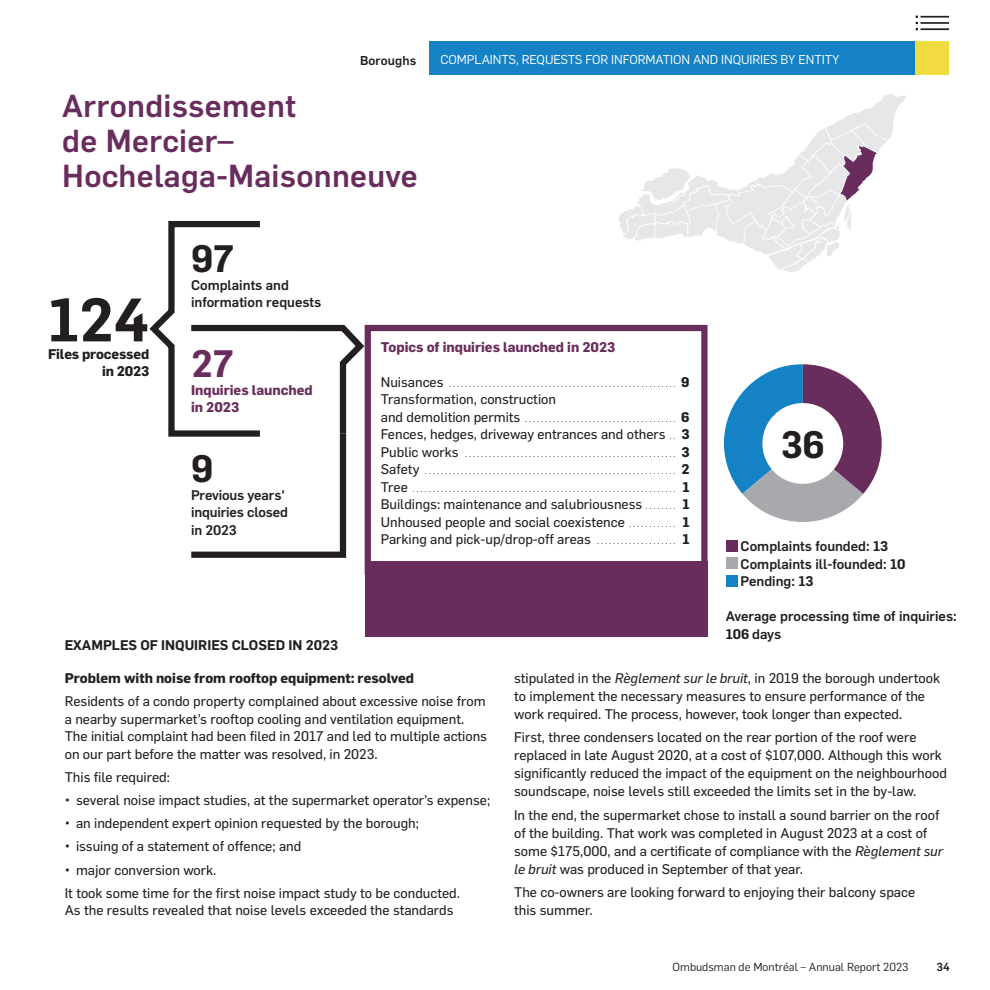
<style>
.page{position:relative;width:990px;height:990px;background:#fff}
.page>*{position:absolute;margin:0;border:0;box-sizing:border-box;transform-origin:0 0}
.t1{font:600 60px "Flama";color:#231f20}
.t2{font:600 37.5px "Flama";color:#231f20}
.t3{font:600 37.5px "Flama";color:#692d5d}
.t4{font:500 31.25px "Flama";letter-spacing:.01em;color:#692d5d}
.TEXT_Flama{font:13.75px/18px "Flama Basic";color:#231f20}
.t5{font:500 13.75px/17.5px "Flama";color:#231f20}
.TEXT_Flama-2{font:700 13.75px "Flama";color:#231f20}
.TEXT_Flama-3{font:700 13.75px "Flama";color:#692d5d}
.TEXT_Flama-4{font:600 13.75px "Flama";color:#231f20}
.GR_Tit_Section{font:12.62px "Flama";letter-spacing:-.005em;color:#fff}
.GR_Tit_Section-2{font:500 12.62px "Flama";letter-spacing:.01em;color:#231f20}
.t6{font:11.5px "Flama";color:#231f20}
.t7{font:500 11.5px "Flama";color:#231f20}
.TEXT_Flama-5{font:7.5px "Flama Basic";color:#231f20}
.s1{font-size:13.75px}
.s2{font-family:"Flama";font-weight:700;font-size:13.75px}
.s3{font-size:7.5px}
.s4{font-family:"Flama";font-weight:700}
.s5{font-weight:600}
.s6{font-style:italic}
</style>
<div class="page">
<hr style="left:921px;top:28px;width:28px;height:2px;background:#231f20">
<hr style="left:921px;top:22px;width:28px;height:2px;background:#231f20">
<hr style="left:921px;top:16px;width:28px;height:2px;background:#231f20">
<svg style="left:916px;top:16px;width:2px;height:14px"></svg>
<svg style="left:724px;top:364px;width:158px;height:158px"></svg>
<div style="left:429px;top:41px;width:487px;height:34px;background:#1582c5"></div>
<div style="left:916px;top:41px;width:33px;height:34px;background:#f0dc41"></div>
<div style="left:365px;top:325px;width:343px;height:250px;border:6px solid #692d5d"></div>
<svg style="left:618px;top:94px;width:288px;height:178px"></svg>
<svg style="left:149px;top:221px;width:220px;height:340px"></svg>
<div style="left:365px;top:562px;width:343px;height:75px;background:#692d5d"></div>
<div style="left:726px;top:540px;width:11px;height:11px;background:#692d5d"></div>
<div style="left:726px;top:557px;width:11px;height:12px;background:#a8a9ad"></div>
<div style="left:726px;top:575px;width:11px;height:11px;background:#1582c5"></div>
<div style="left:762px;top:403px;width:81px;height:81px;background:#fff;border-radius:50%"></div>
<p class="GR_Tit_Section-2" style="left:360px;top:52px;width:58px">Boroughs</p>
<p class="GR_Tit_Section" style="left:441px;top:51px;width:401px">COMPLAINTS, REQUESTS FOR INFORMATION AND INQUIRIES BY ENTITY</p>
<p class="GR_Tit_Section" style="left:442px;top:60px;width:178px">L’OMBUDSMAN DE MONTRÉAL</p>
<p class="t4" style="left:62px;top:83px;width:235px">Arrondissement</p>
<p class="t4" style="left:62px;top:118px;width:173px">de Mercier–</p>
<p class="t4" style="left:62px;top:153px;width:357px">Hochelaga-Maisonneuve</p>
<p class="t1" style="left:48px;top:277px;width:103px">124</p>
<p class="TEXT_Flama-2" style="left:102px;top:362px;width:49px">in 2023</p>
<p class="TEXT_Flama-2" style="left:48px;top:344px;width:103px">Files processed</p>
<p class="t2" style="left:191px;top:232px;width:45px">97</p>
<p class="t5" style="left:191px;top:275px;width:132px">Complaints and information requests</p>
<p class="t3" style="left:191px;top:337px;width:45px">27</p>
<p class="TEXT_Flama-3" style="left:191px;top:380px;width:123px">Inquiries launched</p>
<p class="TEXT_Flama-3" style="left:191px;top:397px;width:50px">in 2023</p>
<p class="t2" style="left:191px;top:442px;width:24px">9</p>
<p class="t5" style="left:191px;top:485px;width:99px">Previous years' inquiries closed</p>
<p class="t5" style="left:191px;top:520px;width:47px">in 2023</p>
<p class="TEXT_Flama-4" style="left:65px;top:636px;width:275px">EXAMPLES OF INQUIRIES CLOSED IN 2023</p>
<p class="TEXT_Flama-3" style="left:381px;top:337px;width:236px">Topics of inquiries launched in 2023</p>
<p class="TEXT_Flama-5" style="left:381px;top:379px;width:310px"><span class="s1">Nuisances</span> ......................................................... <span class="s2">9</span></p>
<p class="TEXT_Flama" style="left:381px;top:389px;width:177px">Transformation, construction</p>
<p class="TEXT_Flama-5" style="left:381px;top:414px;width:310px"><span class="s1">and demolition permits</span> ...................................... <span class="s2">6</span></p>
<p class="TEXT_Flama" style="left:381px;top:424px;width:310px">Fences, hedges, driveway entrances and others <span class="s3">. .</span> <span class="s4">3</span></p>
<p class="TEXT_Flama-5" style="left:381px;top:449px;width:310px"><span class="s1">Public works</span> ..................................................... <span class="s2">3</span></p>
<p class="TEXT_Flama-5" style="left:381px;top:466px;width:310px"><span class="s1">Safety</span> ............................................................... <span class="s2">2</span></p>
<p class="TEXT_Flama-5" style="left:381px;top:484px;width:310px"><span class="s1">Tree</span> .................................................................. <span class="s2">1</span></p>
<p class="TEXT_Flama" style="left:381px;top:494px;width:310px">Buildings: maintenance and salubriousness <span class="s3">. . . . . . . .</span> <span class="s4">1</span></p>
<p class="TEXT_Flama" style="left:381px;top:512px;width:310px">Unhoused people and social coexistence <span class="s3">. . . . . . . . . . . .</span> <span class="s4">1</span></p>
<p class="TEXT_Flama" style="left:381px;top:529px;width:310px">Parking and pick-up/drop-off areas <span class="s3">. . . . . . . . . . . . . . . . . . . .</span> <span class="s4">1</span></p>
<p class="t2" style="left:781px;top:417px;width:46px">36</p>
<p class="t5" style="left:741px;top:537px;width:149px">Complaints founded: <span class="s5">13</span></p>
<p class="t5" style="left:741px;top:554px;width:166px">Complaints ill-founded: <span class="s5">10</span></p>
<p class="t5" style="left:741px;top:572px;width:74px">Pending: <span class="s5">13</span></p>
<p class="t5" style="left:726px;top:607px;width:233px">Average processing time of inquiries:</p>
<p class="t5" style="left:726px;top:624px;width:57px"><span class="s5">106</span> days</p>
<p class="TEXT_Flama-2" style="left:65px;top:668px;width:351px">Problem with noise from rooftop equipment: resolved</p>
<p class="TEXT_Flama" style="left:65px;top:691px;width:424px;line-height:17.5px">Residents of a condo property complained about excessive noise from a nearby supermarket’s rooftop cooling and ventilation equipment.<br>The initial complaint had been filed in 2017 and led to multiple actions on our part before the matter was resolved, in 2023.</p>
<p class="TEXT_Flama" style="left:65px;top:767px;width:107px">This file required:</p>
<p class="TEXT_Flama" style="left:65px;top:790px;width:427px">• several noise impact studies, at the supermarket operator’s expense;</p>
<p class="TEXT_Flama" style="left:65px;top:813px;width:356px">• an independent expert opinion requested by the borough;</p>
<p class="TEXT_Flama" style="left:65px;top:837px;width:238px">• issuing of a statement of offence; and</p>
<p class="TEXT_Flama" style="left:65px;top:860px;width:153px">• major conversion work.</p>
<p class="TEXT_Flama" style="left:65px;top:883px;width:397px;line-height:17.5px">It took some time for the first noise impact study to be conducted.<br>As the results revealed that noise levels exceeded the standards</p>
<p class="TEXT_Flama" style="left:514px;top:668px;width:427px">stipulated in the <span class="s6">Règlement sur le bruit</span>, in 2019 the borough undertook to implement the necessary measures to ensure performance of the work required. The process, however, took longer than expected.</p>
<p class="TEXT_Flama" style="left:514px;top:728px;width:434px">First, three condensers located on the rear portion of the roof were replaced in late August 2020, at a cost of $107,000. Although this work significantly reduced the impact of the equipment on the neighbourhood soundscape, noise levels still exceeded the limits set in the by-law.</p>
<p class="TEXT_Flama" style="left:514px;top:805px;width:430px">In the end, the supermarket chose to install a sound barrier on the roof of the building. That work was completed in August 2023 at a cost of some $175,000, and a certificate of compliance with the <span class="s6">Règlement sur le bruit</span> was produced in September of that year.</p>
<p class="TEXT_Flama" style="left:514px;top:883px;width:403px">The co-owners are looking forward to enjoying their balcony space this summer.</p>
<p class="t6" style="left:673px;top:959px;width:238px">Ombudsman de Montréal – Annual Report 2023</p>
<p class="t7" style="left:936px;top:959px;width:15px">34</p>
</div>
